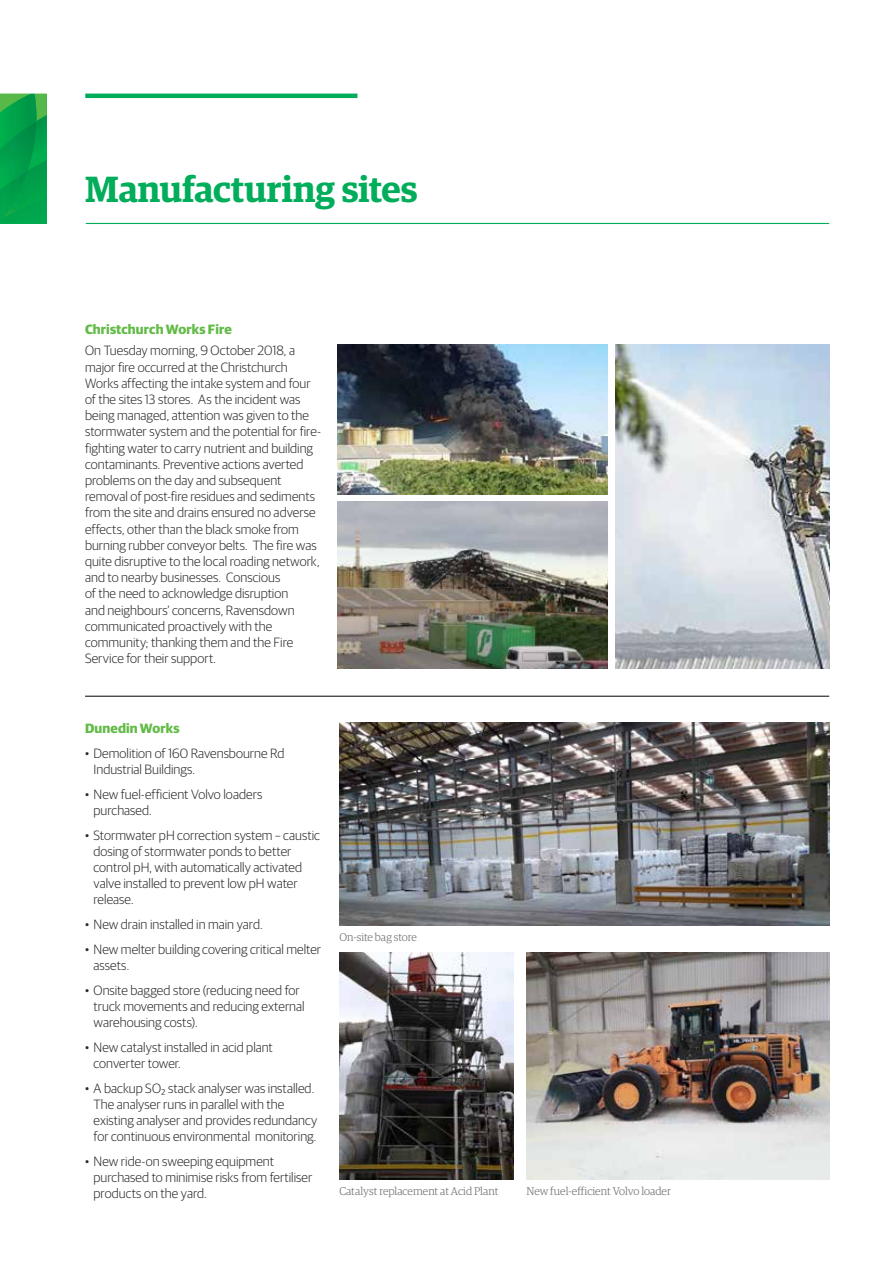
<style>
.page{position:relative;width:893px;height:1263px;background:#fff}
.page>*{position:absolute;margin:0;border:0;box-sizing:border-box;transform-origin:0 0}
.t1{font:600 36.45px "Guardian Egyp";letter-spacing:-.005em;color:#00ad5a}
.t2{font:300 13.5px/16.2px "Guardian Sans";color:#292829}
.t3{font:700 13.5px "Guardian Sans";letter-spacing:.01em;color:#62bb46}
.t4{font:300 11.25px "Guardian Egyp";letter-spacing:-.005em;color:#6d6e71}
</style>
<div class="page">
<hr style="left:85px;top:94px;width:272px;height:4px;background:#00ad5a">
<img style="left:46px;top:136px;width:1px;height:24px">
<img style="left:37px;top:136px;width:9px;height:27px">
<img style="left:32px;top:136px;width:5px;height:27px">
<img style="left:40px;top:160px;width:7px;height:38px">
<img style="left:31px;top:163px;width:10px;height:36px">
<img style="left:27px;top:192px;width:4px;height:12px">
<img style="left:22px;top:192px;width:5px;height:12px">
<img style="left:18px;top:192px;width:4px;height:16px">
<img style="left:14px;top:202px;width:4px;height:6px">
<img style="left:31px;top:199px;width:9px;height:24px">
<img style="left:22px;top:204px;width:10px;height:19px">
<img style="left:14px;top:208px;width:8px;height:15px">
<svg style="left:40px;top:198px;width:7px;height:25px"></svg>
<img style="left:7px;top:136px;width:3px;height:4px">
<img style="left:0;top:136px;width:7px;height:7px">
<svg style="left:0;top:94px;width:47px;height:42px;background:#18a648"></svg>
<img style="left:28px;top:121px;width:8px;height:37px">
<img style="left:19px;top:127px;width:9px;height:31px">
<img style="left:15px;top:133px;width:4px;height:43px">
<img style="left:10px;top:136px;width:5px;height:40px">
<img style="left:2px;top:140px;width:8px;height:45px">
<img style="left:0;top:148px;width:2px;height:54px">
<img style="left:10px;top:176px;width:9px;height:26px">
<img style="left:6px;top:182px;width:4px;height:20px">
<img style="left:1px;top:185px;width:5px;height:17px">
<svg style="left:19px;top:158px;width:12px;height:34px"></svg>
<svg style="left:0;top:202px;width:14px;height:21px"></svg>
<hr style="left:86px;top:223px;width:743px;height:1px;background:#00ad5a">
<img style="left:338px;top:345px;width:270px;height:149px">
<img style="left:338px;top:501px;width:270px;height:168px">
<img style="left:339px;top:722px;width:490px;height:203px">
<img style="left:615px;top:345px;width:214px;height:324px">
<hr style="left:85px;top:696px;width:744px;height:1px;background:#000">
<img style="left:339px;top:952px;width:174px;height:227px">
<img style="left:526px;top:952px;width:303px;height:227px">
<h1 class="t1" style="left:85px;top:162px;width:334px">Manufacturing sites</h1>
<p class="t3" style="left:85px;top:319px;width:148px">Christchurch Works Fire</p>
<p class="t2" style="left:85px;top:342px;width:238px">On Tuesday morning, 9 October 2018, a major fire occurred at the Christchurch Works affecting the intake system and four of the sites 13 stores. As the incident was being managed, attention was given to the stormwater system and the potential for fire&shy;fighting water to carry nutrient and building contaminants. Preventive actions averted problems on the day and subsequent removal of post-fire residues and sediments from the site and drains ensured no adverse effects, other than the black smoke from burning rubber conveyor belts. The fire was quite disruptive to the local roading network, and to nearby businesses. Conscious<br>of the need to acknowledge disruption<br>and neighbours’ concerns, Ravensdown communicated proactively with the community; thanking them and the Fire Service for their support.</p>
<p class="t3" style="left:85px;top:718px;width:96px">Dunedin Works</p>
<p class="t2" style="left:94px;top:744px;width:193px;text-indent:-9px">• Demolition of 160 Ravensbourne Rd<br>Industrial Buildings.</p>
<p class="t2" style="left:94px;top:785px;width:170px;text-indent:-9px">• New fuel-efficient Volvo loaders purchased.</p>
<p class="t2" style="left:94px;top:826px;width:228px;text-indent:-9px">• Stormwater pH correction system – caustic dosing of stormwater ponds to better control pH, with automatically activated valve installed to prevent low pH water release.</p>
<p class="t2" style="left:85px;top:915px;width:179px">• New drain installed in main yard.</p>
<p class="t2" style="left:94px;top:940px;width:229px;text-indent:-9px">• New melter building covering critical melter assets.</p>
<p class="t2" style="left:94px;top:981px;width:213px;text-indent:-9px">• Onsite bagged store (reducing need for truck movements and reducing external warehousing costs).</p>
<p class="t2" style="left:94px;top:1038px;width:181px;text-indent:-9px">• New catalyst installed in acid plant converter tower.</p>
<p class="t2" style="left:94px;top:1079px;width:225px;text-indent:-9px">• A backup SO2 stack analyser was installed.<br>The analyser runs in parallel with the existing analyser and provides redundancy for continuous environmental monitoring.</p>
<p class="t2" style="left:94px;top:1152px;width:220px;text-indent:-9px">• New ride-on sweeping equipment purchased to minimise risks from fertiliser products on the yard.</p>
<p class="t4" style="left:339px;top:929px;width:79px">On-site bag store</p>
<p class="t4" style="left:339px;top:1183px;width:161px">Catalyst replacement at Acid Plant</p>
<p class="t4" style="left:526px;top:1183px;width:146px">New fuel-efficient Volvo loader</p>
</div>
